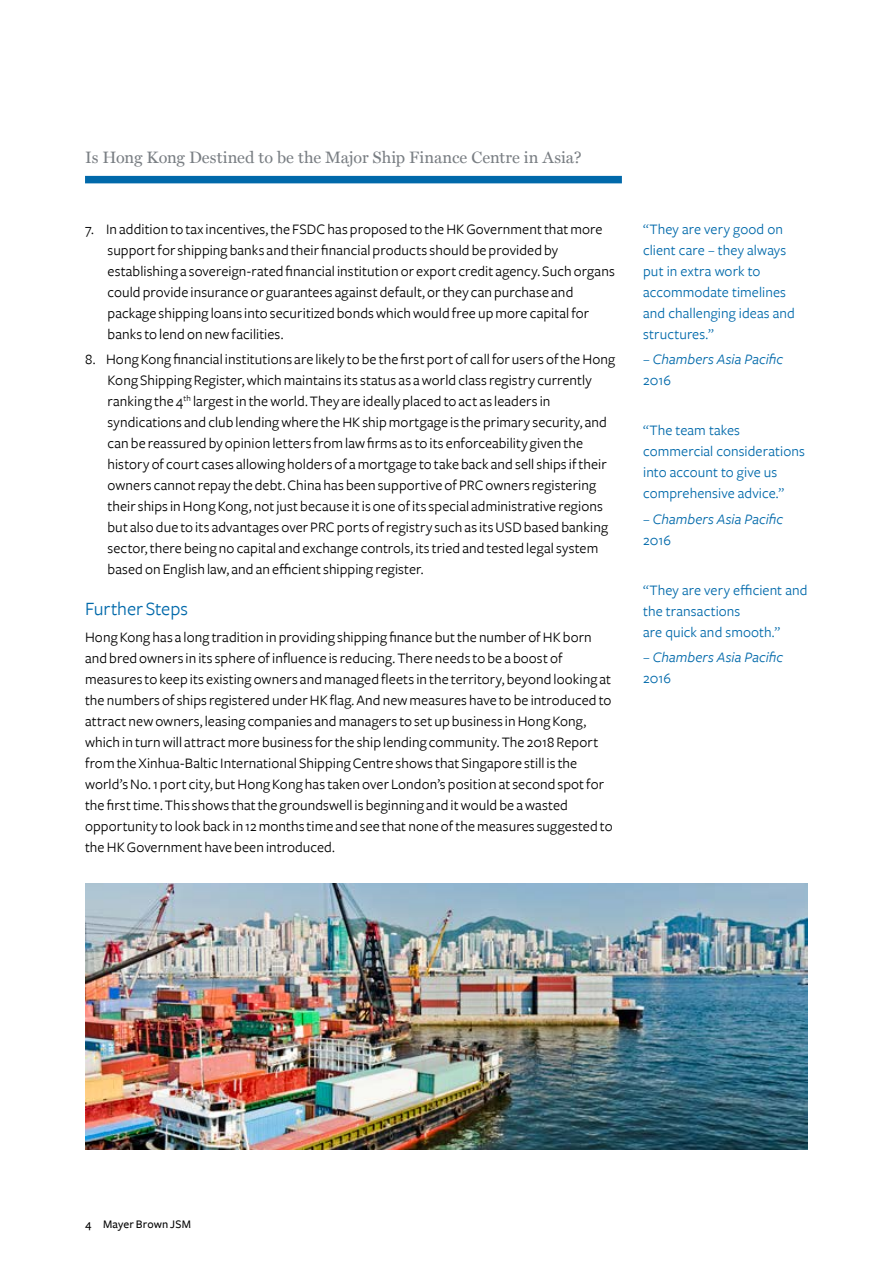
<style>
.page{position:relative;width:893px;height:1263px;background:#fff}
.page>*{position:absolute;margin:0;border:0;box-sizing:border-box;transform-origin:0 0}
.t1{font:19.5px "Freight Sans";letter-spacing:-.005em;color:#0069aa}
.t2{font:16.5px "Miller Text";color:#797e83}
.t3{font:15px/21px "Freight Sans";letter-spacing:.005em;color:#000}
.t4{font:15px/21px "Freight Sans";letter-spacing:.005em;color:#0069aa}
.t5{font:italic 15px "Freight Sans";letter-spacing:.005em;color:#0069aa}
.t6{font:500 12px "Freight Sans";letter-spacing:.015em;color:#000}
</style>
<div class="page">
<div style="left:85px;top:176px;width:537px;height:7px;background:#0069aa"></div>
<img style="left:85px;top:883px;width:723px;height:266px">
<p class="t2" style="left:85px;top:148px;width:498px">Is Hong Kong Destined to be the Major Ship Finance Centre in Asia?</p>
<p class="t3" style="left:108px;top:219px;width:509px;text-indent:-22px">7. In addition to tax incentives, the FSDC has proposed to the HK Government that more support for shipping banks and their financial products should be provided by establishing a sovereign-rated financial institution or export credit agency. Such organs could provide insurance or guarantees against default, or they can purchase and package shipping loans into securitized bonds which would free up more capital for banks to lend on new facilities.</p>
<p class="t3" style="left:108px;top:349px;width:509px;text-indent:-22px">8. Hong Kong financial institutions are likely to be the first port of call for users of the Hong Kong Shipping Register, which maintains its status as a world class registry currently ranking the 4<sup>th</sup> largest in the world. They are ideally placed to act as leaders in syndications and club lending where the HK ship mortgage is the primary security, and can be reassured by opinion letters from law firms as to its enforceability given the history of court cases allowing holders of a mortgage to take back and sell ships if their owners cannot repay the debt. China has been supportive of PRC owners registering their ships in Hong Kong, not just because it is one of its special administrative regions but also due to its advantages over PRC ports of registry such as its USD based banking sector, there being no capital and exchange controls, its tried and tested legal system based on English law, and an efficient shipping register.</p>
<h1 class="t1" style="left:85px;top:598px;width:104px">Further Steps</h1>
<p class="t3" style="left:85px;top:627px;width:529px">Hong Kong has a long tradition in providing shipping finance but the number of HK born and bred owners in its sphere of influence is reducing. There needs to be a boost of measures to keep its existing owners and managed fleets in the territory, beyond looking at the numbers of ships registered under HK flag. And new measures have to be introduced to attract new owners, leasing companies and managers to set up business in Hong Kong, which in turn will attract more business for the ship lending community. The 2018 Report from the Xinhua-Baltic International Shipping Centre shows that Singapore still is the world’s No. 1 port city, but Hong Kong has taken over London’s position at second spot for the first time. This shows that the groundswell is beginning and it would be a wasted opportunity to look back in 12 months time and see that none of the measures suggested to the HK Government have been introduced.</p>
<p class="t4" style="left:643px;top:219px;width:153px">“They are very good on client care – they always put in extra work to accommodate timelines and challenging ideas and structures.”</p>
<p class="t5" style="left:643px;top:351px;width:142px">– Chambers Asia Pacific</p>
<p class="t4" style="left:643px;top:370px;width:29px">2016</p>
<p class="t4" style="left:643px;top:420px;width:163px">“The team takes commercial considerations into account to give us comprehensive advice.”</p>
<p class="t5" style="left:643px;top:511px;width:142px">– Chambers Asia Pacific</p>
<p class="t4" style="left:643px;top:530px;width:29px">2016</p>
<p class="t4" style="left:643px;top:580px;width:166px">“They are very efficient and the transactions<br>are quick and smooth.”</p>
<p class="t5" style="left:643px;top:649px;width:142px">– Chambers Asia Pacific</p>
<p class="t4" style="left:643px;top:668px;width:29px">2016</p>
<p class="t6" style="left:85px;top:1218px;width:107px">4 Mayer Brown JSM</p>
</div>
